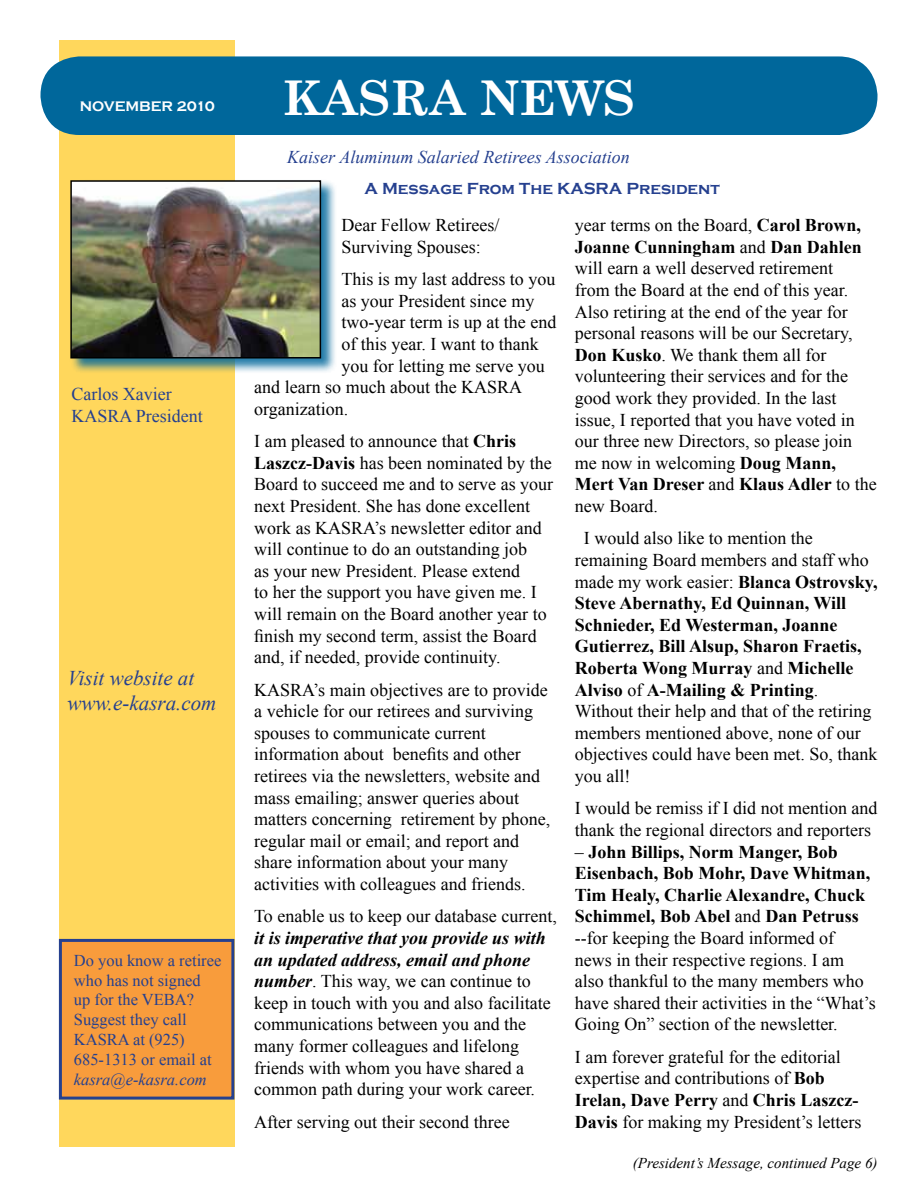
<style>
.page{position:relative;width:918px;height:1188px;background:#fff}
.page>*{position:absolute;margin:0;border:0;box-sizing:border-box;transform-origin:0 0}
.t1{font:700 48px "Century Schoolbook";color:#fff}
.t2{font:italic 21px/25.2px "Times New Roman";color:#25408f}
.t3{font:18px/21.6px "Times New Roman";color:#000}
.t4{font:italic 18px "Times New Roman";color:#25408f}
.t5{font:18px/21.6px "Times New Roman";color:#25408f}
.t6{font:16.5px/19.8px "Times New Roman";color:#25408f}
.t7{font:700 16.5px "Copperplate Gothic";color:#25408f}
.t8{font:italic 16.5px "Times New Roman";color:#25408f}
.t9{font:italic 15px "Times New Roman";color:#000}
.t10{font:700 14.25px "Copperplate Gothic";color:#fff}
.s1{font-weight:700}
.s2{font-weight:700;font-style:italic}
</style>
<div class="page">
<div style="left:59px;top:40px;width:175px;height:1108px;background:#ffd75c"></div>
<div style="left:40px;top:56px;width:838px;height:79px;background:#00679b;border-radius:39px"></div>
<div style="left:70px;top:180px;width:267px;height:194px;background:#00679b;opacity:.85"></div>
<img style="left:73px;top:183px;width:245px;height:173px">
<div style="left:70px;top:180px;width:251px;height:179px;border:2px solid #000"></div>
<div style="left:60px;top:940px;width:173px;height:158px;background:#f89c3c"></div>
<div style="left:59px;top:939px;width:175px;height:161px;border:3px solid #25408f"></div>
<p class="t10" style="left:80px;top:99px;width:137px">NOVEMBER 2010</p>
<p class="t5" style="left:71px;top:383px;width:133px">Carlos Xavier<br>KASRA President</p>
<p class="t2" style="left:68px;top:665px;width:150px">Visit website at www.e-kasra.com</p>
<p class="t6" style="left:74px;top:950px;width:149px">Do you know a retiree who has not signed up for the VEBA?<br>Suggest they call<br>KASRA at (925)<br>685-1313 or email at</p>
<p class="t8" style="left:74px;top:1068px;width:134px">kasra@e-kasra.com</p>
<h1 class="t1" style="left:283px;top:60px;width:354px">KASRA NEWS</h1>
<p class="t4" style="left:287px;top:145px;width:344px">Kaiser Aluminum Salaried Retirees Association</p>
<p class="t7" style="left:364px;top:179px;width:357px">A Message From The KASRA President</p>
<p class="t3" style="left:341px;top:214px;width:159px">Dear Fellow Retirees/<br>Surviving Spouses:</p>
<p class="t3" style="left:341px;top:268px;width:216px">This is my last address to you</p>
<p class="t3" style="left:341px;top:290px;width:194px">as your President since my</p>
<p class="t3" style="left:341px;top:311px;width:216px">two-year term is up at the end</p>
<p class="t3" style="left:341px;top:333px;width:199px">of this year. I want to thank</p>
<p class="t3" style="left:341px;top:354px;width:205px">you for letting me serve you</p>
<p class="t3" style="left:254px;top:376px;width:269px">and learn so much about the KASRA</p>
<p class="t3" style="left:254px;top:398px;width:96px">organization.</p>
<p class="t3" style="left:254px;top:430px;width:300px">I am pleased to announce that <span class="s1">Chris Laszcz-Davis</span> has been nominated by the Board to succeed me and to serve as your next President. She has done excellent work as KASRA’s newsletter editor and will continue to do an outstanding job<br>as your new President. Please extend<br>to her the support you have given me. I will remain on the Board another year to finish my second term, assist the Board and, if needed, provide continuity.</p>
<p class="t3" style="left:254px;top:678px;width:297px">KASRA’s main objectives are to provide a vehicle for our retirees and surviving spouses to communicate current information about benefits and other retirees via the newsletters, website and mass emailing; answer queries about matters concerning retirement by phone, regular mail or email; and report and share information about your many activities with colleagues and friends.</p>
<p class="t3" style="left:254px;top:905px;width:304px">To enable us to keep our database current,</p>
<p class="t3" style="left:254px;top:927px;width:298px"><span class="s2">it is imperative that you provide us with an updated address, email and phone number</span>. This way, we can continue to keep in touch with you and also facilitate communications between you and the many former colleagues and lifelong friends with whom you have shared a common path during your work career.</p>
<p class="t3" style="left:254px;top:1110px;width:257px">After serving out their second three</p>
<p class="t3" style="left:575px;top:214px;width:303px">year terms on the Board, <span class="s1">Carol Brown, Joanne Cunningham</span> and <span class="s1">Dan Dahlen </span>will earn a well deserved retirement<br>from the Board at the end of this year.<br>Also retiring at the end of the year for personal reasons will be our Secretary, <span class="s1">Don Kusko</span>. We thank them all for volunteering their services and for the good work they provided. In the last issue, I reported that you have voted in our three new Directors, so please join me now in welcoming <span class="s1">Doug Mann, Mert Van Dreser</span> and <span class="s1">Klaus Adler</span> to the new Board.</p>
<p class="t3" style="left:575px;top:527px;width:304px;text-indent:9px">I would also like to mention the remaining Board members and staff who made my work easier: <span class="s1">Blanca Ostrovsky, Steve Abernathy, Ed Quinnan, Will Schnieder, Ed Westerman, Joanne Gutierrez, Bill Alsup, Sharon Fraetis, Roberta Wong Murray</span> and <span class="s1">Michelle Alviso</span> of <span class="s1">A-Mailing &amp; Printing</span>.<br>Without their help and that of the retiring members mentioned above, none of our objectives could have been met. So, thank you all!</p>
<p class="t3" style="left:575px;top:797px;width:304px">I would be remiss if I did not mention and thank the regional directors and reporters</p>
<p class="t3" style="left:575px;top:840px;width:302px">– <span class="s1">John Billips, Norm Manger, Bob Eisenbach, Bob Mohr, Dave Whitman, Tim Healy, Charlie Alexandre, Chuck Schimmel, Bob Abel</span> and <span class="s1">Dan Petruss </span>--for keeping the Board informed of news in their respective regions. I am also thankful to the many members who have shared their activities in the “What’s Going On” section of the newsletter.</p>
<p class="t3" style="left:575px;top:1046px;width:288px">I am forever grateful for the editorial expertise and contributions of <span class="s1">Bob Irelan, Dave Perry</span> and <span class="s1">Chris Laszcz-Davis</span> for making my President’s letters</p>
<p class="t9" style="left:633px;top:1152px;width:246px">(President’s Message, continued Page 6)</p>
</div>
